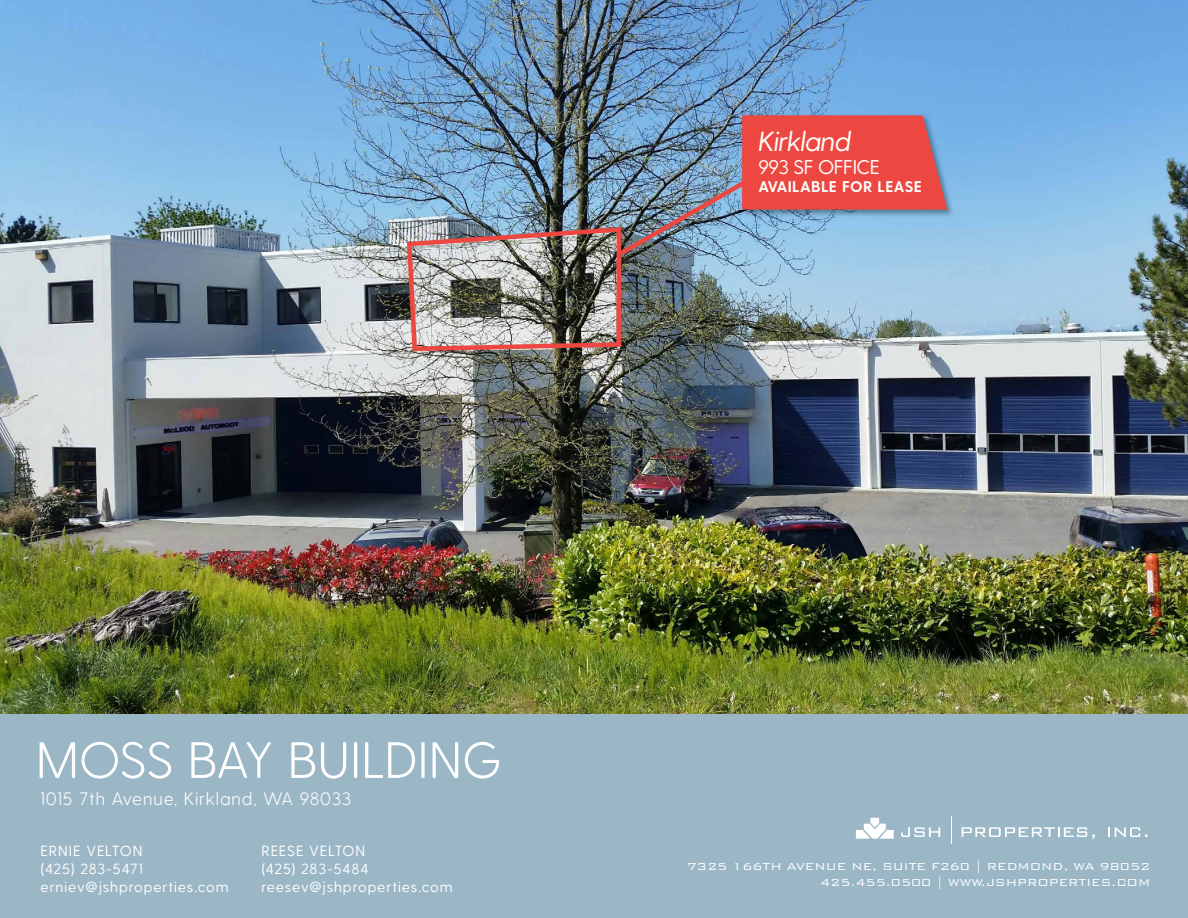
<style>
.page{position:relative;width:1188px;height:918px;background:#fff}
.page>*{position:absolute;margin:0;border:0;box-sizing:border-box;transform-origin:0 0}
.t1{font:300 51px "Greycliff CF";letter-spacing:.005em;color:#fff}
.bullets{font:italic 27.6px "Greycliff CF";letter-spacing:-.025em;color:#fff}
.bullets-2{font:19.95px "Greycliff CF";letter-spacing:-.025em;color:#fff}
.t2{font:300 18px "Greycliff CF";letter-spacing:.05em;color:#fff}
.bullets-3{font:700 15.45px "Greycliff CF";letter-spacing:.025em;color:#fff}
.t3{font:14.7px/17.7px "Greycliff CF";letter-spacing:.06em;color:#fff}
.t4{font:300 13.5px/16.2px "Bank Gothic BT";color:#fff;text-align:right}
</style>
<div class="page">
<div style="left:0;top:714px;width:1188px;height:204px;background:#9bb7c6"></div>
<svg style="left:856px;top:818px;width:38px;height:21px"></svg>
<svg style="left:951px;top:816px;width:1px;height:28px"></svg>
<svg style="left:901px;top:827px;width:39px;height:10px"></svg>
<svg style="left:962px;top:827px;width:133px;height:12px"></svg>
<svg style="left:1108px;top:827px;width:39px;height:10px"></svg>
<img style="left:0;top:0;width:1188px;height:714px">
<div style="left:740px;top:113px;width:215px;height:105px;background:#000;opacity:.35"></div>
<img style="left:405px;top:115px;width:542px;height:238px">
<p class="bullets" style="left:758px;top:125px;width:94px">Kirkland</p>
<p class="bullets-2" style="left:758px;top:155px;width:123px">993 SF OFFICE</p>
<p class="bullets-3" style="left:758px;top:177px;width:165px">AVAILABLE FOR LEASE</p>
<h1 class="t1" style="left:36px;top:730px;width:467px">MOSS BAY BUILDING</h1>
<p class="t2" style="left:40px;top:788px;width:312px">1015 7th Avenue, Kirkland, WA 98033</p>
<p class="t3" style="left:40px;top:842px;width:190px">ERNIE VELTON<br>(425) 283-5471 erniev@jshproperties.com</p>
<p class="t3" style="left:261px;top:842px;width:193px">REESE VELTON<br>(425) 283-5484 reesev@jshproperties.com</p>
<p class="t4" style="left:687px;top:858px;width:465px">7325 166TH AVENUE NE, SUITE F260 | REDMOND, WA 98052<br>425.455.0500 | WWW.JSHPROPERTIES.COM</p>
</div>
